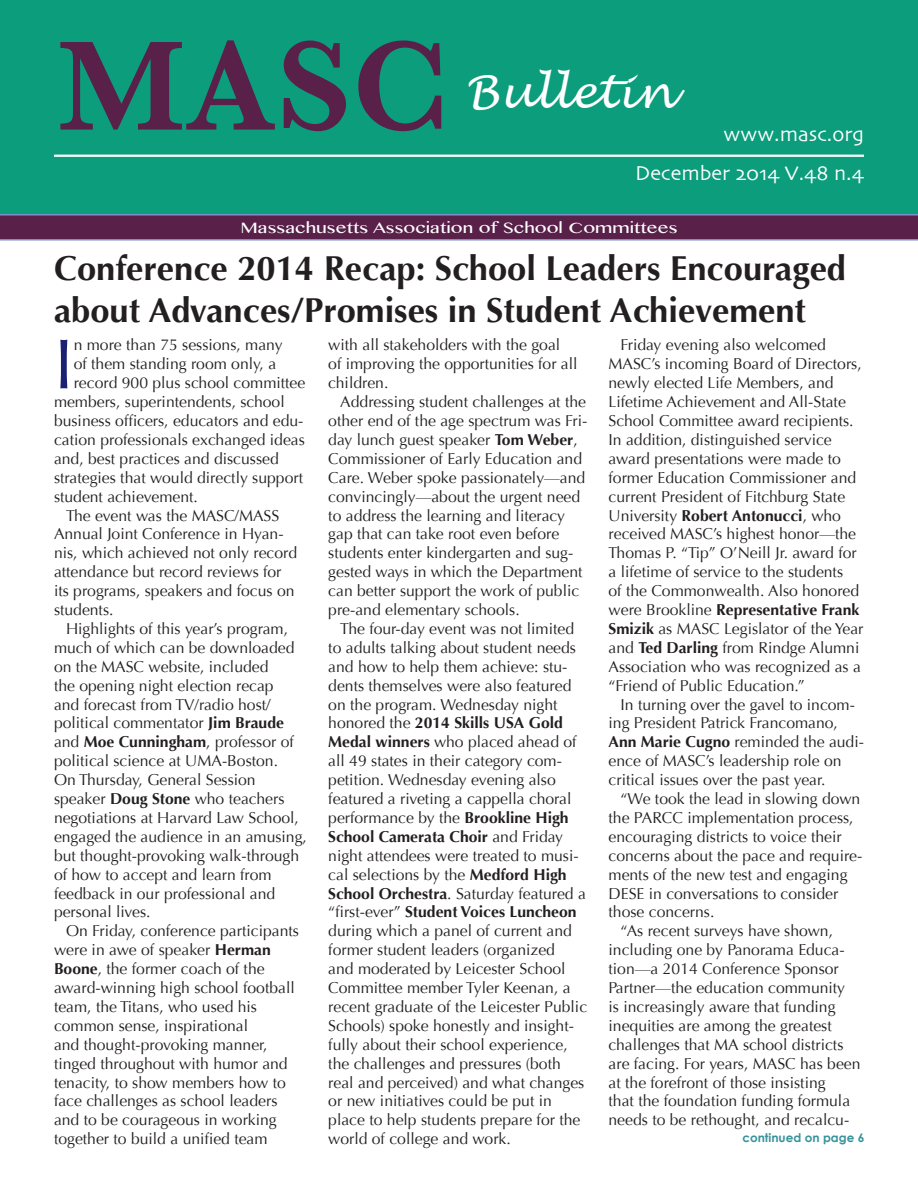
<style>
.page{position:relative;width:918px;height:1188px;background:#fff}
.page>*{position:absolute;margin:0;border:0;box-sizing:border-box;transform-origin:0 0}
.t1{font:600 132.15px "Baskerville";color:#592049}
.t2{font:70.95px "Optima";color:#1c2072}
.t3{font:italic 45px "Lucida Handwriting";color:#fff}
.t4{font:700 34.5px/41.4px "Optima";color:#231f20}
.t5{font:21px "Skia";color:#fff}
.t6{font:15.75px/18.9px "Optima";color:#231f20}
.t7{font:15px "Bangla MN";color:#fff;scale:1.25 1}
.t8{font:700 12px "Century Gothic";color:#37939b}
.s1{font-weight:700}
</style>
<div class="page">
<div style="left:0;top:0;width:918px;height:217px;background:#0c9d7c"></div>
<hr style="left:54px;top:155px;width:810px;height:2px;background:#fff">
<svg style="left:0;top:214px;width:918px;height:27px;background:#5f305a"></svg>
<h1 class="t1" style="left:57px;top:9px;width:394px">MASC</h1>
<h3 class="t3" style="left:465px;top:65px;width:209px">Bulletin</h3>
<h3 class="t5" style="left:724px;top:121px;width:142px">www.masc.org</h3>
<h3 class="t5" style="left:635px;top:161px;width:230px">December 2014 V.48 n.4</h3>
<p class="t7" style="left:240px;top:218px;width:351px">Massachusetts Association of School Committees</p>
<h3 class="t4" style="left:54px;top:248px;width:794px">Conference 2014 Recap: School Leaders Encouraged about Advances/Promises in Student Achievement</h3>
<h2 class="t2" style="left:54px;top:323px;width:21px">I</h2>
<p class="t6" style="left:74px;top:336px;width:210px">n more than 75 sessions, many</p>
<p class="t6" style="left:74px;top:355px;width:204px">of them standing room only, a</p>
<p class="t6" style="left:74px;top:374px;width:233px">record 900 plus school committee</p>
<p class="t6" style="left:54px;top:393px;width:232px">members, superintendents, school</p>
<p class="t6" style="left:54px;top:411px;width:251px">business officers, educators and edu-</p>
<p class="t6" style="left:54px;top:430px;width:252px">cation professionals exchanged ideas</p>
<p class="t6" style="left:54px;top:449px;width:226px">and, best practices and discussed</p>
<p class="t6" style="left:54px;top:468px;width:251px">strategies that would directly support</p>
<p class="t6" style="left:54px;top:487px;width:145px">student achievement.</p>
<p class="t6" style="left:66px;top:506px;width:215px">The event was the MASC/MASS</p>
<p class="t6" style="left:54px;top:525px;width:231px">Annual Joint Conference in Hyan-</p>
<p class="t6" style="left:54px;top:544px;width:245px">nis, which achieved not only record</p>
<p class="t6" style="left:54px;top:563px;width:229px">attendance but record reviews for</p>
<p class="t6" style="left:54px;top:582px;width:242px">its programs, speakers and focus on</p>
<p class="t6" style="left:54px;top:600px;width:61px">students.</p>
<p class="t6" style="left:66px;top:619px;width:224px">Highlights of this year’s program,</p>
<p class="t6" style="left:54px;top:638px;width:242px">much of which can be downloaded</p>
<p class="t6" style="left:54px;top:657px;width:216px">on the MASC website, included</p>
<p class="t6" style="left:54px;top:676px;width:221px">the opening night election recap</p>
<p class="t6" style="left:54px;top:695px;width:218px">and forecast from TV/radio host/</p>
<p class="t6" style="left:54px;top:714px;width:231px">political commentator <span class="s1">Jim Braude</span></p>
<p class="t6" style="left:54px;top:733px;width:241px">and <span class="s1">Moe Cunningham</span>, professor of</p>
<p class="t6" style="left:54px;top:752px;width:226px">political science at UMA-Boston.</p>
<p class="t6" style="left:54px;top:771px;width:203px">On Thursday, General Session</p>
<p class="t6" style="left:54px;top:789px;width:232px">speaker <span class="s1">Doug Stone</span> who teachers</p>
<p class="t6" style="left:54px;top:808px;width:247px">negotiations at Harvard Law School,</p>
<p class="t6" style="left:54px;top:827px;width:254px">engaged the audience in an amusing,</p>
<p class="t6" style="left:54px;top:846px;width:247px">but thought-provoking walk-through</p>
<p class="t6" style="left:54px;top:865px;width:219px">of how to accept and learn from</p>
<p class="t6" style="left:54px;top:884px;width:223px">feedback in our professional and</p>
<p class="t6" style="left:54px;top:903px;width:98px">personal lives.</p>
<p class="t6" style="left:66px;top:922px;width:234px">On Friday, conference participants</p>
<p class="t6" style="left:54px;top:941px;width:218px">were in awe of speaker <span class="s1">Herman</span></p>
<p class="t6" style="left:54px;top:960px;width:212px"><span class="s1">Boone</span>, the former coach of the</p>
<p class="t6" style="left:54px;top:978px;width:242px">award-winning high school football</p>
<p class="t6" style="left:54px;top:997px;width:205px">team, the Titans, who used his</p>
<p class="t6" style="left:54px;top:1016px;width:196px">common sense, inspirational</p>
<p class="t6" style="left:54px;top:1035px;width:215px">and thought-provoking manner,</p>
<p class="t6" style="left:54px;top:1054px;width:235px">tinged throughout with humor and</p>
<p class="t6" style="left:54px;top:1073px;width:233px">tenacity, to show members how to</p>
<p class="t6" style="left:54px;top:1092px;width:225px">face challenges as school leaders</p>
<p class="t6" style="left:54px;top:1111px;width:224px">and to be courageous in working</p>
<p class="t6" style="left:54px;top:1130px;width:215px">together to build a unified team</p>
<p class="t6" style="left:328px;top:336px;width:251px">with all stakeholders with the goal<br>of improving the opportunities for all children.</p>
<p class="t6" style="left:328px;top:393px;width:261px;text-indent:12px">Addressing student challenges at the other end of the age spectrum was Fri&shy;day lunch guest speaker <span class="s1">Tom Weber</span>, Commissioner of Early Education and Care. Weber spoke passionately—and convincingly—about the urgent need to address the learning and literacy gap that can take root even before students enter kindergarten and sug&shy;gested ways in which the Department can better support the work of public pre-and elementary schools.</p>
<p class="t6" style="left:328px;top:619px;width:260px;text-indent:12px">The four-day event was not limited to adults talking about student needs and how to help them achieve: stu&shy;dents themselves were also featured on the program. Wednesday night honored the <span class="s1">2014 Skills USA Gold Medal winners</span> who placed ahead of all 49 states in their category com&shy;petition. Wednesday evening also featured a riveting a cappella choral performance by the <span class="s1">Brookline High School Camerata Choir</span> and Friday night attendees were treated to musi&shy;cal selections by the <span class="s1">Medford High School Orchestra</span>. Saturday featured a “first-ever” <span class="s1">Student Voices Luncheon </span>during which a panel of current and former student leaders (organized<br>and moderated by Leicester School Committee member Tyler Keenan, a recent graduate of the Leicester Public Schools) spoke honestly and insight&shy;fully about their school experience, the challenges and pressures (both real and perceived) and what changes or new initiatives could be put in place to help students prepare for the world of college and work.</p>
<p class="t6" style="left:609px;top:336px;width:256px;text-indent:12px">Friday evening also welcomed MASC’s incoming Board of Directors, newly elected Life Members, and Lifetime Achievement and All-State School Committee award recipients.<br>In addition, distinguished service award presentations were made to former Education Commissioner and current President of Fitchburg State University <span class="s1">Robert Antonucci</span>, who received MASC’s highest honor—the Thomas P. “Tip” O’Neill Jr. award for a lifetime of service to the students<br>of the Commonwealth. Also honored were Brookline <span class="s1">Representative Frank Smizik</span> as MASC Legislator of the Year and <span class="s1">Ted Darling</span> from Rindge Alumni Association who was recognized as a “Friend of Public Education.”</p>
<p class="t6" style="left:609px;top:695px;width:257px;text-indent:12px">In turning over the gavel to incom&shy;ing President Patrick Francomano, <span class="s1">Ann Marie Cugno</span> reminded the audi&shy;ence of MASC’s leadership role on critical issues over the past year.</p>
<p class="t6" style="left:621px;top:789px;width:241px">“We took the lead in slowing down</p>
<p class="t6" style="left:609px;top:808px;width:247px">the PARCC implementation process,</p>
<p class="t6" style="left:609px;top:827px;width:235px">encouraging districts to voice their</p>
<p class="t6" style="left:609px;top:846px;width:255px">concerns about the pace and require-</p>
<p class="t6" style="left:609px;top:865px;width:240px">ments of the new test and engaging</p>
<p class="t6" style="left:609px;top:884px;width:231px">DESE in conversations to consider</p>
<p class="t6" style="left:609px;top:903px;width:107px">those concerns.</p>
<p class="t6" style="left:621px;top:922px;width:214px">“As recent surveys have shown,</p>
<p class="t6" style="left:609px;top:941px;width:238px">including one by Panorama Educa-</p>
<p class="t6" style="left:609px;top:960px;width:232px">tion—a 2014 Conference Sponsor</p>
<p class="t6" style="left:609px;top:978px;width:238px">Partner—the education community</p>
<p class="t6" style="left:609px;top:997px;width:229px">is increasingly aware that funding</p>
<p class="t6" style="left:609px;top:1016px;width:225px">inequities are among the greatest</p>
<p class="t6" style="left:609px;top:1035px;width:236px">challenges that MA school districts</p>
<p class="t6" style="left:609px;top:1054px;width:253px">are facing. For years, MASC has been</p>
<p class="t6" style="left:609px;top:1073px;width:219px">at the forefront of those insisting</p>
<p class="t6" style="left:609px;top:1092px;width:243px">that the foundation funding formula</p>
<p class="t6" style="left:609px;top:1111px;width:242px">needs to be rethought, and recalcu-</p>
<p class="t8" style="left:742px;top:1130px;width:124px">continued on page 6</p>
</div>
